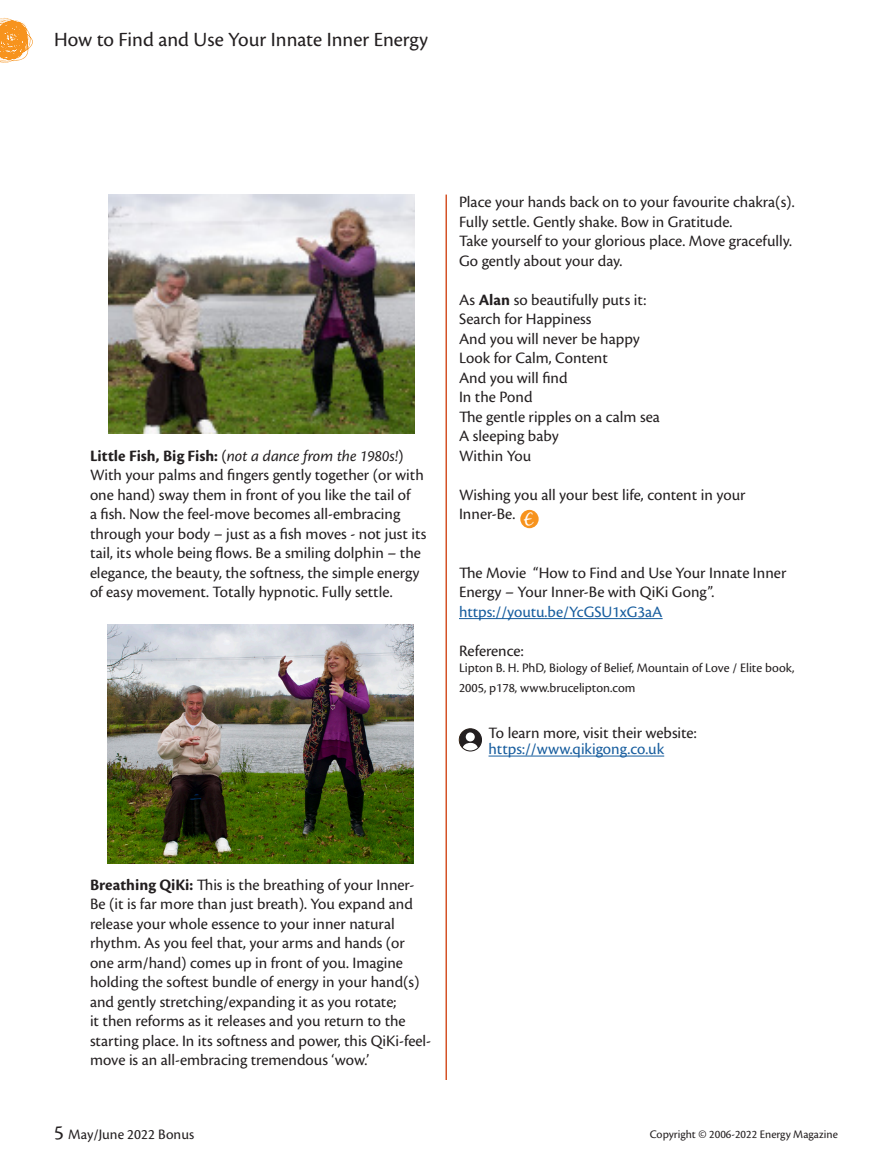
<style>
.page{position:relative;width:891px;height:1161px;background:#fff}
.page>*{position:absolute;margin:0;border:0;box-sizing:border-box;transform-origin:0 0}
.t1{font:21px "Cronos Pro";color:#231f20}
.t2{font:16.8px "Black Jack";color:#fff}
.t3{font:16.5px/19.5px "Cronos Pro";color:#231f20}
.t4{font:16.5px "Cronos Pro";color:#175d9e}
.t5{font:15px "Cronos Pro";color:#231f20}
.t6{font:13.5px/19.5px "Cronos Pro";color:#231f20}
.t7{font:12px "Cronos Pro";color:#231f20}
.s1{font-weight:700}
.s2{font-style:italic}
.s3{font-size:21px}
</style>
<div class="page">
<svg style="left:0;top:18px;width:33px;height:45px"></svg>
<hr style="left:446px;top:195px;width:1px;height:885px;background:#d45226">
<hr style="left:459px;top:618px;width:204px;height:1px;background:#175d9e">
<hr style="left:489px;top:756px;width:175px;height:1px;background:#175d9e">
<div style="left:460px;top:729px;width:22px;height:22px;background:#231f20;border-radius:50%"></div>
<div style="left:466px;top:732px;width:9px;height:9px;background:#fff;border-radius:50%"></div>
<svg style="left:461px;top:742px;width:18px;height:9px"></svg>
<div style="left:459px;top:729px;width:23px;height:22px;border:1px solid #231f20;border-radius:50%"></div>
<div style="left:520px;top:510px;width:19px;height:18px;background:#f7931d;border-radius:50%"></div>
<img style="left:108px;top:195px;width:307px;height:239px">
<img style="left:107px;top:625px;width:307px;height:239px">
<p class="t1" style="left:54px;top:27px;width:375px">How to Find and Use Your Innate Inner Energy</p>
<p class="t3" style="left:90px;top:446px;width:338px"><span class="s1">Little Fish, Big Fish:</span> (<span class="s2">not a dance from the 1980s!</span>)<br>With your palms and fingers gently together (or with one hand) sway them in front of you like the tail of<br>a fish. Now the feel-move becomes all-embracing through your body – just as a fish moves - not just its tail, its whole being flows. Be a smiling dolphin – the elegance, the beauty, the softness, the simple energy of easy movement. Totally hypnotic. Fully settle.</p>
<p class="t3" style="left:459px;top:193px;width:337px">Place your hands back on to your favourite chakra(s).</p>
<p class="t3" style="left:459px;top:212px;width:275px">Fully settle. Gently shake. Bow in Gratitude.</p>
<p class="t3" style="left:459px;top:232px;width:334px">Take yourself to your glorious place. Move gracefully.<br>Go gently about your day.</p>
<p class="t3" style="left:459px;top:290px;width:189px">As <span class="s1">Alan</span> so beautifully puts it:</p>
<p class="t3" style="left:459px;top:310px;width:134px">Search for Happiness</p>
<p class="t3" style="left:459px;top:329px;width:182px">And you will never be happy</p>
<p class="t3" style="left:459px;top:349px;width:150px">Look for Calm, Content</p>
<p class="t3" style="left:459px;top:368px;width:110px">And you will find</p>
<p class="t3" style="left:459px;top:388px;width:75px">In the Pond</p>
<p class="t3" style="left:459px;top:407px;width:202px">The gentle ripples on a calm sea</p>
<p class="t3" style="left:459px;top:427px;width:101px">A sleeping baby</p>
<p class="t3" style="left:459px;top:446px;width:74px">Within You</p>
<p class="t3" style="left:459px;top:485px;width:288px">Wishing you all your best life, content in your</p>
<p class="t3" style="left:459px;top:505px;width:58px">Inner-Be.</p>
<p class="t2" style="left:524px;top:510px;width:10px">E</p>
<p class="t3" style="left:459px;top:563px;width:329px">The Movie “How to Find and Use Your Innate Inner<br>Energy – Your Inner-Be with QiKi Gong”.</p>
<p class="t4" style="left:459px;top:602px;width:205px">https://youtu.be/YcGSU1xG3aA</p>
<p class="t3" style="left:459px;top:641px;width:66px">Reference:</p>
<p class="t6" style="left:459px;top:658px;width:337px">Lipton B. H. PhD, Biology of Belief, Mountain of Love / Elite book,<br>2005, p178, www.brucelipton.com</p>
<p class="t3" style="left:489px;top:723px;width:210px">To learn more, visit their website:</p>
<p class="t4" style="left:489px;top:740px;width:177px">https://www.qikigong.co.uk</p>
<p class="t3" style="left:90px;top:875px;width:343px"><span class="s1">Breathing QiKi:</span> This is the breathing of your Inner-Be (it is far more than just breath). You expand and release your whole essence to your inner natural rhythm. As you feel that, your arms and hands (or one arm/hand) comes up in front of you. Imagine holding the softest bundle of energy in your hand(s) and gently stretching/expanding it as you rotate;<br>it then reforms as it releases and you return to the starting place. In its softness and power, this QiKi-feel&shy;move is an all-embracing tremendous ‘wow.’</p>
<p class="t5" style="left:54px;top:1126px;width:142px"><span class="s3">5</span> May/June 2022 Bonus</p>
<p class="t7" style="left:650px;top:1127px;width:190px">Copyright © 2006-2022 Energy Magazine</p>
</div>
